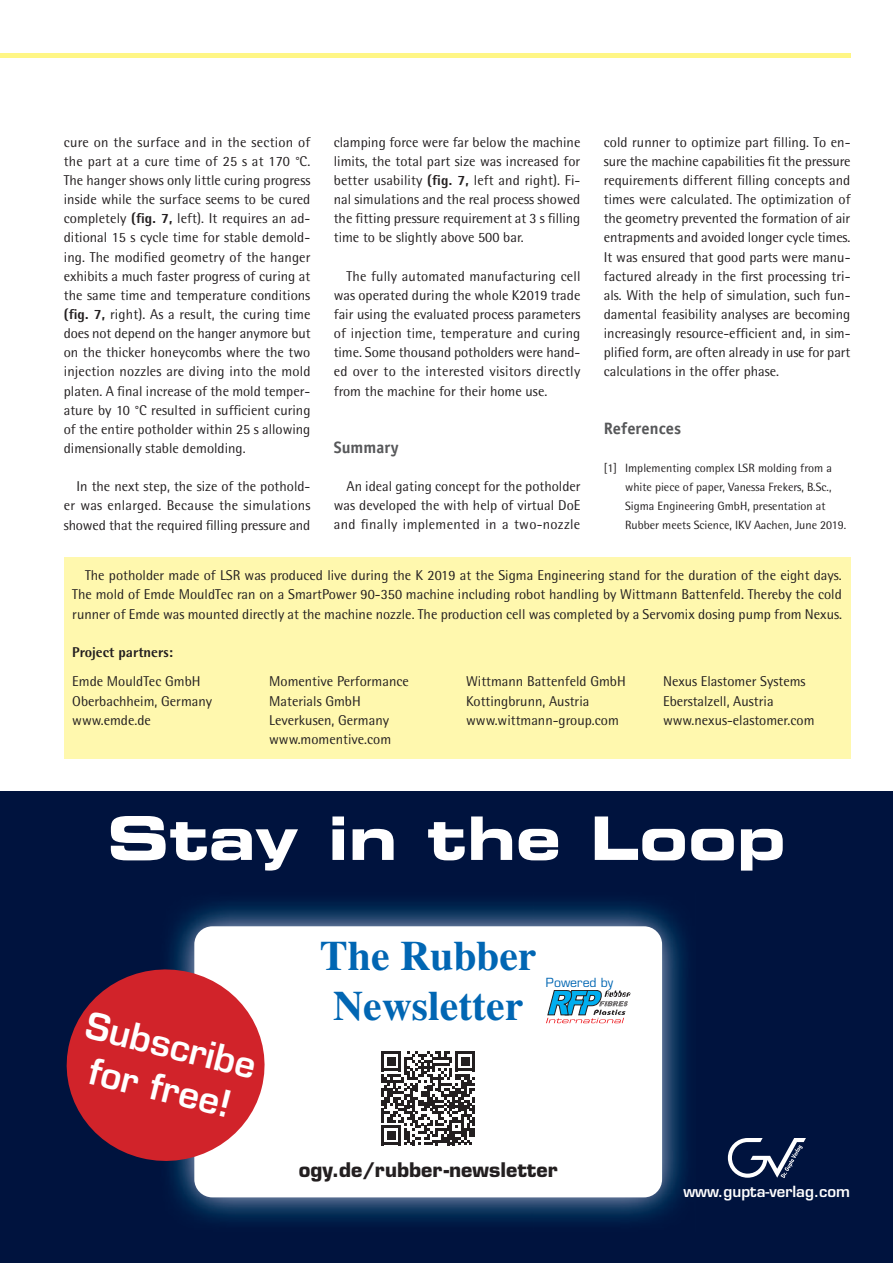
<style>
.page{position:relative;width:893px;height:1263px;background:#fff}
.page>*{position:absolute;margin:0;border:0;box-sizing:border-box;transform-origin:0 0}
.t1{font:60px "Eurostile LT Std Bold Ex 2";color:#fff}
.t2{font:700 41.7px/50.1px "Times LT Std";color:#0166b3;text-align:center}
.t3{font:600 36px/43.2px "Eurostile LT Std";color:#fff;text-align:center}
.t4{font:700 19.65px "Eurostile LT Std";color:#231f20}
.t5{font:700 16.5px "Officina Sans";color:#57585a}
.t6{font:600 15px "Eurostile LT Std";color:#fff}
.t7{font:14.25px/19.2px "Rotis Semi Sans Std";color:#231f20;text-align:justify}
.t8{font:800 14.25px "Rotis Semi Sans Std";color:#231f20}
.t9{font:12.3px "Eurostile LT Std";color:#0166b3}
.t10{font:12px/19.2px "Rotis Semi Sans Std";color:#231f20}
.s1{font-weight:800}
</style>
<div class="page">
<hr style="left:0;top:53px;width:850px;height:4px;background:#fff685">
<div style="left:0;top:791px;width:893px;height:472px;background:#00133e"></div>
<div style="left:64px;top:557px;width:786px;height:202px;background:#fff8ae"></div>
<img style="left:170px;top:902px;width:516px;height:320px">
<div style="left:194px;top:926px;width:468px;height:271px;background:#fff;border-radius:18px"></div>
<svg style="left:546px;top:990px;width:84px;height:33px"></svg>
<svg style="left:381px;top:1051px;width:94px;height:94px"></svg>
<svg style="left:66px;top:959px;width:199px;height:212px;fill:#d1232a"></svg>
<svg style="left:728px;top:1138px;width:78px;height:40px"></svg>
<p class="t7" style="left:64px;top:132px;width:248px">cure on the surface and in the section of the part at a cure time of 25 s at 170 °C.<br>The hanger shows only little curing progress inside while the surface seems to be cured completely <span class="s1">(fig. 7,</span> left). It requires an ad&shy;ditional 15 s cycle time for stable demold&shy;ing. The modified geometry of the hanger exhibits a much faster progress of curing at the same time and temperature conditions <span class="s1">(fig. 7,</span> right). As a result, the curing time does not depend on the hanger anymore but on the thicker honeycombs where the two injection nozzles are diving into the mold platen. A final increase of the mold temper&shy;ature by 10 °C resulted in sufficient curing of the entire potholder within 25 s allowing dimensionally stable demolding.</p>
<p class="t7" style="left:64px;top:477px;width:248px;text-indent:13px">In the next step, the size of the pothold&shy;er was enlarged. Because the simulations showed that the required filling pressure and</p>
<p class="t7" style="left:604px;top:132px;width:248px">cold runner to optimize part filling. To en&shy;sure the machine capabilities fit the pressure requirements different filling concepts and times were calculated. The optimization of the geometry prevented the formation of air entrapments and avoided longer cycle times.<br>It was ensured that good parts were manu&shy;factured already in the first processing tri&shy;als. With the help of simulation, such fun&shy;damental feasibility analyses are becoming increasingly resource-efficient and, in sim&shy;plified form, are often already in use for part calculations in the offer phase.</p>
<p class="t7" style="left:334px;top:132px;width:248px">clamping force were far below the machine limits, the total part size was increased for better usability <span class="s1">(fig. 7,</span> left and right). Fi&shy;nal simulations and the real process showed the fitting pressure requirement at 3 s filling time to be slightly above 500 bar.</p>
<p class="t7" style="left:334px;top:266px;width:248px;text-indent:13px">The fully automated manufacturing cell was operated during the whole K2019 trade fair using the evaluated process parameters of injection time, temperature and curing time. Some thousand potholders were hand&shy;ed over to the interested visitors directly from the machine for their home use.</p>
<p class="t5" style="left:604px;top:418px;width:79px">References</p>
<p class="t10" style="left:625px;top:458px;width:223px;text-indent:-21px">[1] Implementing complex LSR molding from a white piece of paper, Vanessa Frekers, B.Sc., Sigma Engineering GmbH, presentation at Rubber meets Science, IKV Aachen, June 2019.</p>
<p class="t7" style="left:72px;top:566px;width:771px;text-indent:13px">The potholder made of LSR was produced live during the K 2019 at the Sigma Engineering stand for the duration of the eight days.<br>The mold of Emde MouldTec ran on a SmartPower 90-350 machine including robot handling by Wittmann Battenfeld. Thereby the cold runner of Emde was mounted directly at the machine nozzle. The production cell was completed by a Servomix dosing pump from Nexus.</p>
<p class="t8" style="left:72px;top:643px;width:102px">Project partners:</p>
<p class="t7" style="left:72px;top:672px;width:141px;text-align:left">Emde MouldTec GmbH<br>Oberbachheim, Germany www.emde.de</p>
<p class="t7" style="left:269px;top:672px;width:141px;text-align:left">Momentive Performance<br>Materials GmbH<br>Leverkusen, Germany www.momentive.com</p>
<p class="t7" style="left:466px;top:672px;width:161px;text-align:left">Wittmann Battenfeld GmbH<br>Kottingbrunn, Austria www.wittmann-group.com</p>
<p class="t7" style="left:663px;top:672px;width:153px;text-align:left">Nexus Elastomer Systems<br>Eberstalzell, Austria www.nexus-elastomer.com</p>
<p class="t5" style="left:334px;top:437px;width:67px">Summary</p>
<p class="t7" style="left:334px;top:477px;width:248px;text-indent:13px">An ideal gating concept for the potholder was developed the with help of virtual DoE and finally implemented in a two-nozzle</p>
<h1 class="t1" style="left:107px;top:796px;width:680px">Stay in the Loop</h1>
<h3 class="t3" style="left:92px;top:1003px;width:176px;rotate:14deg">Subscribe for free!</h3>
<h2 class="t2" style="left:320px;top:929px;width:218px">The Rubber<br>Newsletter</h2>
<p class="t9" style="left:546px;top:975px;width:69px">Powered by</p>
<h3 class="t4" style="left:299px;top:1158px;width:260px">ogy.de/rubber-newsletter</h3>
<p class="t6" style="left:683px;top:1182px;width:168px">www.gupta-verlag.com</p>
</div>
